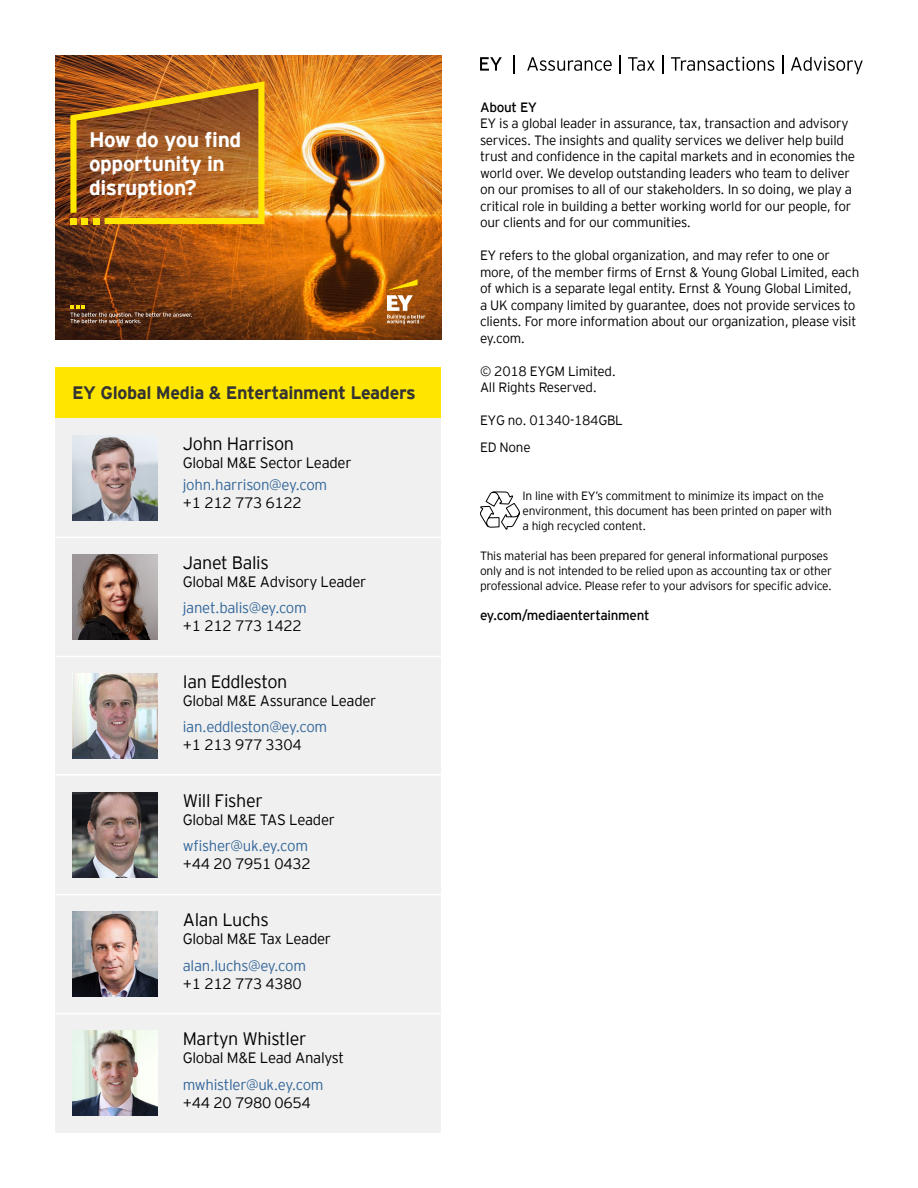
<style>
.page{position:relative;width:918px;height:1188px;background:#fff}
.page>*{position:absolute;margin:0;border:0;box-sizing:border-box;transform-origin:0 0}
.t1{font:700 21px/24px "EY Interstate";letter-spacing:-.02em;color:#fff}
.t2{font:300 18px "EY Interstate";letter-spacing:-.02em;color:#000}
.t3{font:700 18px "EY Interstate";letter-spacing:-.02em;color:#333}
.t4{font:300 15px "EY Interstate";letter-spacing:-.02em;color:#000}
.t5{font:300 15px "EY Interstate";letter-spacing:-.02em;color:#369}
.t6{font:300 13.5px/16.5px "EY Interstate";letter-spacing:-.02em;color:#000}
.t7{font:13.5px "EY Interstate";letter-spacing:-.02em;color:#000}
.t8{font:300 12px/15px "EY Interstate";letter-spacing:-.02em;color:#000}
</style>
<div class="page">
<svg style="left:480px;top:57px;width:22px;height:14px"></svg>
<svg style="left:514px;top:55px;width:1px;height:19px"></svg>
<svg style="left:527px;top:57px;width:85px;height:14px"></svg>
<svg style="left:619px;top:55px;width:2px;height:19px"></svg>
<svg style="left:628px;top:57px;width:27px;height:14px"></svg>
<svg style="left:662px;top:55px;width:2px;height:19px"></svg>
<svg style="left:671px;top:57px;width:103px;height:14px"></svg>
<svg style="left:782px;top:55px;width:1px;height:19px"></svg>
<svg style="left:791px;top:57px;width:72px;height:17px"></svg>
<img style="left:55px;top:55px;width:386px;height:285px">
<div style="left:55px;top:367px;width:386px;height:51px;background:#ffe600"></div>
<div style="left:55px;top:418px;width:386px;height:119px;background:#f0f0f0"></div>
<img style="left:72px;top:435px;width:85px;height:85px">
<div style="left:55px;top:537px;width:386px;height:120px;background:#f0f0f0"></div>
<img style="left:72px;top:554px;width:85px;height:85px">
<div style="left:55px;top:657px;width:386px;height:119px;background:#f0f0f0"></div>
<img style="left:72px;top:674px;width:85px;height:85px">
<div style="left:55px;top:776px;width:386px;height:119px;background:#f0f0f0"></div>
<img style="left:72px;top:793px;width:85px;height:85px">
<div style="left:55px;top:895px;width:386px;height:119px;background:#f0f0f0"></div>
<img style="left:72px;top:912px;width:85px;height:85px">
<div style="left:55px;top:1014px;width:386px;height:119px;background:#f0f0f0"></div>
<img style="left:72px;top:1031px;width:85px;height:85px">
<hr style="left:55px;top:537px;width:386px;height:1px;background:#fff">
<hr style="left:55px;top:656px;width:386px;height:1px;background:#fff">
<hr style="left:55px;top:774px;width:386px;height:2px;background:#fff">
<hr style="left:55px;top:894px;width:386px;height:1px;background:#fff">
<hr style="left:55px;top:1013px;width:386px;height:1px;background:#fff">
<svg style="left:480px;top:491px;width:40px;height:39px"></svg>
<svg style="left:387px;top:279px;width:38px;height:45px;background:#b77a3d"></svg>
<svg style="left:70px;top:305px;width:122px;height:18px;background:#6c4429"></svg>
<img style="left:70px;top:81px;width:195px;height:143px">
<h1 class="t1" style="left:89px;top:126px;width:154px">How do you find opportunity in disruption?</h1>
<h2 class="t3" style="left:72px;top:379px;width:345px">EY Global Media &amp; Entertainment Leaders</h2>
<h2 class="t2" style="left:183px;top:431px;width:113px">John Harrison</h2>
<p class="t4" style="left:183px;top:452px;width:170px">Global M&amp;E Sector Leader</p>
<p class="t5" style="left:183px;top:474px;width:146px">john.harrison@ey.com</p>
<p class="t4" style="left:183px;top:492px;width:121px">+1 212 773 6122</p>
<h2 class="t2" style="left:183px;top:550px;width:87px">Janet Balis</h2>
<p class="t4" style="left:183px;top:571px;width:185px">Global M&amp;E Advisory Leader</p>
<p class="t5" style="left:183px;top:597px;width:125px">janet.balis@ey.com</p>
<p class="t4" style="left:183px;top:615px;width:121px">+1 212 773 1422</p>
<h2 class="t2" style="left:183px;top:669px;width:106px">Ian Eddleston</h2>
<p class="t4" style="left:183px;top:690px;width:195px">Global M&amp;E Assurance Leader</p>
<p class="t5" style="left:183px;top:716px;width:146px">ian.eddleston@ey.com</p>
<p class="t4" style="left:183px;top:734px;width:121px">+1 213 977 3304</p>
<h2 class="t2" style="left:183px;top:788px;width:81px">Will Fisher</h2>
<p class="t4" style="left:183px;top:809px;width:154px">Global M&amp;E TAS Leader</p>
<p class="t5" style="left:183px;top:835px;width:127px">wfisher@uk.ey.com</p>
<p class="t4" style="left:183px;top:853px;width:130px">+44 20 7951 0432</p>
<h2 class="t2" style="left:183px;top:907px;width:88px">Alan Luchs</h2>
<p class="t4" style="left:183px;top:928px;width:150px">Global M&amp;E Tax Leader</p>
<p class="t5" style="left:183px;top:955px;width:125px">alan.luchs@ey.com</p>
<p class="t4" style="left:183px;top:973px;width:121px">+1 212 773 4380</p>
<h2 class="t2" style="left:183px;top:1026px;width:125px">Martyn Whistler</h2>
<p class="t4" style="left:183px;top:1047px;width:163px">Global M&amp;E Lead Analyst</p>
<p class="t5" style="left:183px;top:1074px;width:142px">mwhistler@uk.ey.com</p>
<p class="t4" style="left:183px;top:1092px;width:130px">+44 20 7980 0654</p>
<p class="t7" style="left:480px;top:97px;width:59px">About EY</p>
<p class="t6" style="left:480px;top:114px;width:376px">EY is a global leader in assurance, tax, transaction and advisory services. The insights and quality services we deliver help build trust and confidence in the capital markets and in economies the world over. We develop outstanding leaders who team to deliver on our promises to all of our stakeholders. In so doing, we play a critical role in building a better working world for our people, for our clients and for our communities.</p>
<p class="t6" style="left:480px;top:246px;width:381px">EY refers to the global organization, and may refer to one or more, of the member firms of Ernst &amp; Young Global Limited, each of which is a separate legal entity. Ernst &amp; Young Global Limited, a UK company limited by guarantee, does not provide services to clients. For more information about our organization, please visit ey.com.</p>
<p class="t6" style="left:480px;top:362px;width:137px">© 2018 EYGM Limited.<br>All Rights Reserved.</p>
<p class="t6" style="left:480px;top:406px;width:144px;line-height:26.4px">EYG no. 01340-184GBL<br>ED None</p>
<p class="t8" style="left:523px;top:487px;width:311px">In line with EY’s commitment to minimize its impact on the environment, this document has been printed on paper with a high recycled content.</p>
<p class="t8" style="left:480px;top:547px;width:353px">This material has been prepared for general informational purposes only and is not intended to be relied upon as accounting tax or other professional advice. Please refer to your advisors for specific advice.</p>
<p class="t7" style="left:480px;top:605px;width:171px">ey.com/mediaentertainment</p>
</div>
